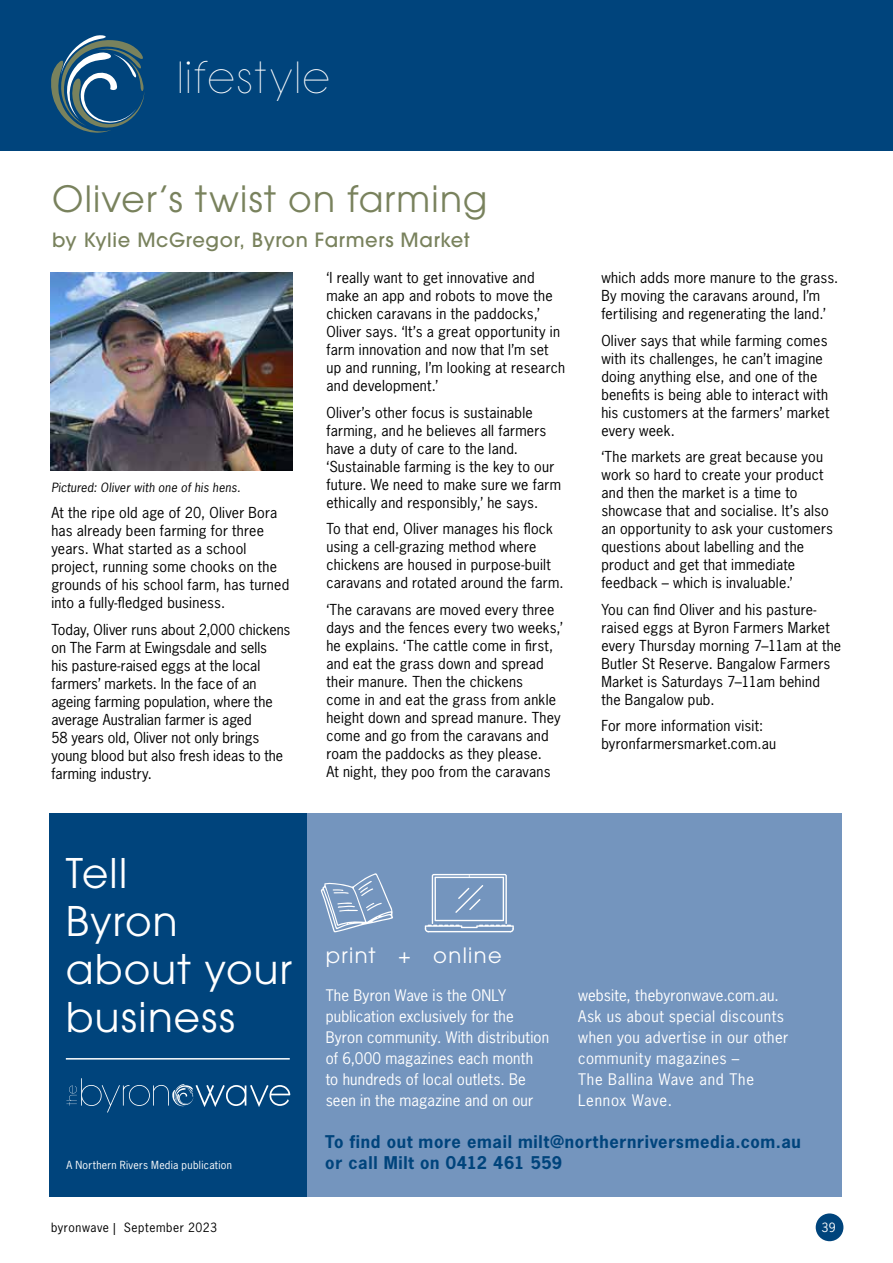
<style>
.page{position:relative;width:893px;height:1263px;background:#fff}
.page>*{position:absolute;margin:0;border:0;box-sizing:border-box;transform-origin:0 0}
.t1{font:40.65px/48.2px "ITC Avant Garde Pro";letter-spacing:.03em;color:#fff}
.t2{font:36px "ITC Avant Garde Pro";letter-spacing:.03em;color:#79825d}
.t3{font:31.5px "Bondoluo Peek";letter-spacing:.085em;color:#fff}
.t4{font:21px "ITC Avant Garde Pro";letter-spacing:.065em;color:#fff}
.t5{font:500 19.5px "ITC Avant Garde Pro";letter-spacing:.03em;color:#79825d}
.t6{font:700 16.5px/21px "News Gothic Std";letter-spacing:.04em;color:#00447c}
.t7{font:15px/21px "News Gothic Std";letter-spacing:.015em;color:#fff}
.t8{font:14.25px/18px "News Gothic Std";letter-spacing:.015em;color:#000}
.t9{font:italic 12px "News Gothic Std";letter-spacing:.02em;color:#000}
.t10{font:12px "News Gothic Std";letter-spacing:.045em;color:#000}
.t11{font:12px "News Gothic Std";color:#fff}
.t12{font:10.5px "News Gothic Std";letter-spacing:.03em;color:#fff}
.s1{color:#fff}
</style>
<div class="page">
<img style="left:51px;top:272px;width:241px;height:199px">
<div style="left:49px;top:814px;width:793px;height:383px;background:#7495be"></div>
<div style="left:49px;top:814px;width:257px;height:383px;background:#00447c"></div>
<svg style="left:320px;top:873px;width:73px;height:60px"></svg>
<svg style="left:425px;top:874px;width:89px;height:58px"></svg>
<svg style="left:66px;top:1078px;width:224px;height:34px"></svg>
<hr style="left:66px;top:1058px;width:224px;height:1px;background:#fff">
<div style="left:816px;top:1213px;width:27px;height:28px;background:#00447c;border-radius:50%"></div>
<div style="left:0;top:0;width:893px;height:151px;background:#00447c"></div>
<svg style="left:51px;top:35px;width:94px;height:98px"></svg>
<h3 class="t3" style="left:179px;top:60px;width:152px">lifestyle</h3>
<h2 class="t2" style="left:52px;top:176px;width:437px">Oliver’s twist on farming</h2>
<h3 class="t5" style="left:52px;top:228px;width:419px">by Kylie McGregor, Byron Farmers Market</h3>
<p class="t8" style="left:326px;top:269px;width:240px">‘I really want to get innovative and make an app and robots to move the chicken caravans in the paddocks,’ Oliver says. ‘It’s a great opportunity in farm innovation and now that I’m set up and running, I’m looking at research and development.’</p>
<p class="t8" style="left:326px;top:403px;width:236px">Oliver’s other focus is sustainable farming, and he believes all farmers have a duty of care to the land. ‘Sustainable farming is the key to our future. We need to make sure we farm ethically and responsibly,’ he says.</p>
<p class="t8" style="left:326px;top:520px;width:239px">To that end, Oliver manages his flock using a cell-grazing method where chickens are housed in purpose-built caravans and rotated around the farm.</p>
<p class="t8" style="left:326px;top:600px;width:238px">‘The caravans are moved every three days and the fences every two weeks,’ he explains. ‘The cattle come in first, and eat the grass down and spread their manure. Then the chickens<br>come in and eat the grass from ankle height down and spread manure. They come and go from the caravans and roam the paddocks as they please.<br>At night, they poo from the caravans</p>
<p class="t9" style="left:51px;top:479px;width:191px">Pictured: Oliver with one of his hens.</p>
<p class="t8" style="left:51px;top:504px;width:239px">At the ripe old age of 20, Oliver Bora has already been farming for three years. What started as a school project, running some chooks on the grounds of his school farm, has turned into a fully-fledged business.</p>
<p class="t8" style="left:51px;top:620px;width:241px">Today, Oliver runs about 2,000 chickens on The Farm at Ewingsdale and sells<br>his pasture-raised eggs at the local farmers’ markets. In the face of an ageing farming population, where the average Australian farmer is aged<br>58 years old, Oliver not only brings young blood but also fresh ideas to the farming industry.</p>
<p class="t8" style="left:601px;top:269px;width:239px">which adds more manure to the grass.<br>By moving the caravans around, I’m fertilising and regenerating the land.’</p>
<p class="t8" style="left:601px;top:331px;width:229px">Oliver says that while farming comes with its challenges, he can’t imagine doing anything else, and one of the benefits is being able to interact with his customers at the farmers’ market every week.</p>
<p class="t8" style="left:601px;top:448px;width:233px">‘The markets are great because you work so hard to create your product and then the market is a time to showcase that and socialise. It’s also an opportunity to ask your customers questions about labelling and the product and get that immediate feedback – which is invaluable.’</p>
<p class="t8" style="left:601px;top:600px;width:241px">You can find Oliver and his pasture&shy;raised eggs at Byron Farmers Market every Thursday morning 7–11am at the<br>Butler St Reserve. Bangalow Farmers<br>Market is Saturdays 7–11am behind the Bangalow pub.</p>
<p class="t8" style="left:601px;top:717px;width:176px">For more information visit: byronfarmersmarket.com.au</p>
<h1 class="t1" style="left:66px;top:848px;width:228px">Tell<br>Byron about your business</h1>
<p class="t12" style="left:66px;top:1158px;width:167px">A Northern Rivers Media publication</p>
<h3 class="t4" style="left:326px;top:942px;width:178px">print + online</h3>
<p class="t7" style="left:326px;top:984px;width:225px">The Byron Wave is the ONLY publication exclusively for the<br>Byron community. With distribution of 6,000 magazines each month to hundreds of local outlets. Be seen in the magazine and on our</p>
<p class="t7" style="left:578px;top:984px;width:212px">website, thebyronwave.com.au.<br>Ask us about special discounts when you advertise in our other community magazines –<br>The Ballina Wave and The<br>Lennox Wave.</p>
<p class="t6" style="left:325px;top:1131px;width:477px">To find out more email milt@northernriversmedia.com.au or call Milt on 0412 461 559</p>
<p class="t10" style="left:51px;top:1220px;width:182px">byronwave | September 2023<span class="s1">39</span></p>
<p class="t11" style="left:821px;top:1220px;width:16px">39</p>
</div>
